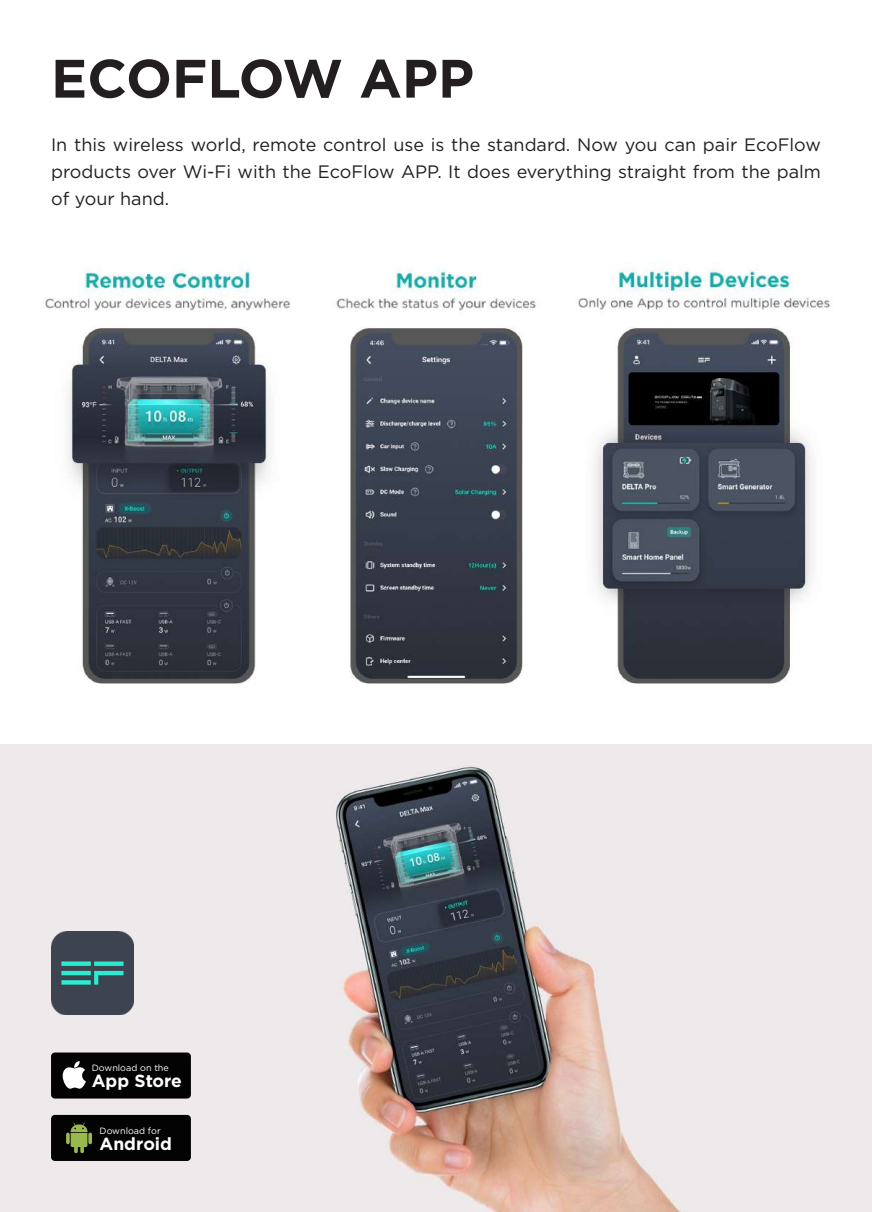
<style>
.page{position:relative;width:872px;height:1212px;background:#fff}
.page>*{position:absolute;margin:0;border:0;box-sizing:border-box;transform-origin:0 0}
.t1{font:700 54px "Gotham";color:#231f20}
.t2{font:18px/27px "Gotham";color:#231f20;text-align:justify}
.t3{font:700 17.55px "Gotham";color:#fff}
.t4{font:9.15px "Gotham";color:#fff}
</style>
<div class="page">
<img style="left:45px;top:266px;width:785px;height:418px">
<img style="left:0;top:744px;width:872px;height:468px">
<div style="left:51px;top:1052px;width:140px;height:46px;background:#030303;border-radius:4px"></div>
<svg style="left:63px;top:1061px;width:23px;height:28px"></svg>
<div style="left:51px;top:1115px;width:140px;height:46px;background:#030303;border-radius:4px"></div>
<svg style="left:66px;top:1132px;width:4px;height:12px"></svg>
<svg style="left:71px;top:1122px;width:17px;height:31px"></svg>
<svg style="left:88px;top:1132px;width:4px;height:12px"></svg>
<img style="left:51px;top:931px;width:83px;height:83px">
<h1 class="t1" style="left:51px;top:43px;width:424px">ECOFLOW APP</h1>
<p class="t2" style="left:51px;top:131px;width:771px">In this wireless world, remote control use is the standard. Now you can pair EcoFlow products over Wi-Fi with the EcoFlow APP. It does everything straight from the palm of your hand.</p>
<p class="t4" style="left:92px;top:1061px;width:79px">Download on the</p>
<p class="t3" style="left:92px;top:1069px;width:92px">App Store</p>
<p class="t4" style="left:100px;top:1124px;width:63px">Download for</p>
<p class="t3" style="left:100px;top:1132px;width:74px">Android</p>
</div>
